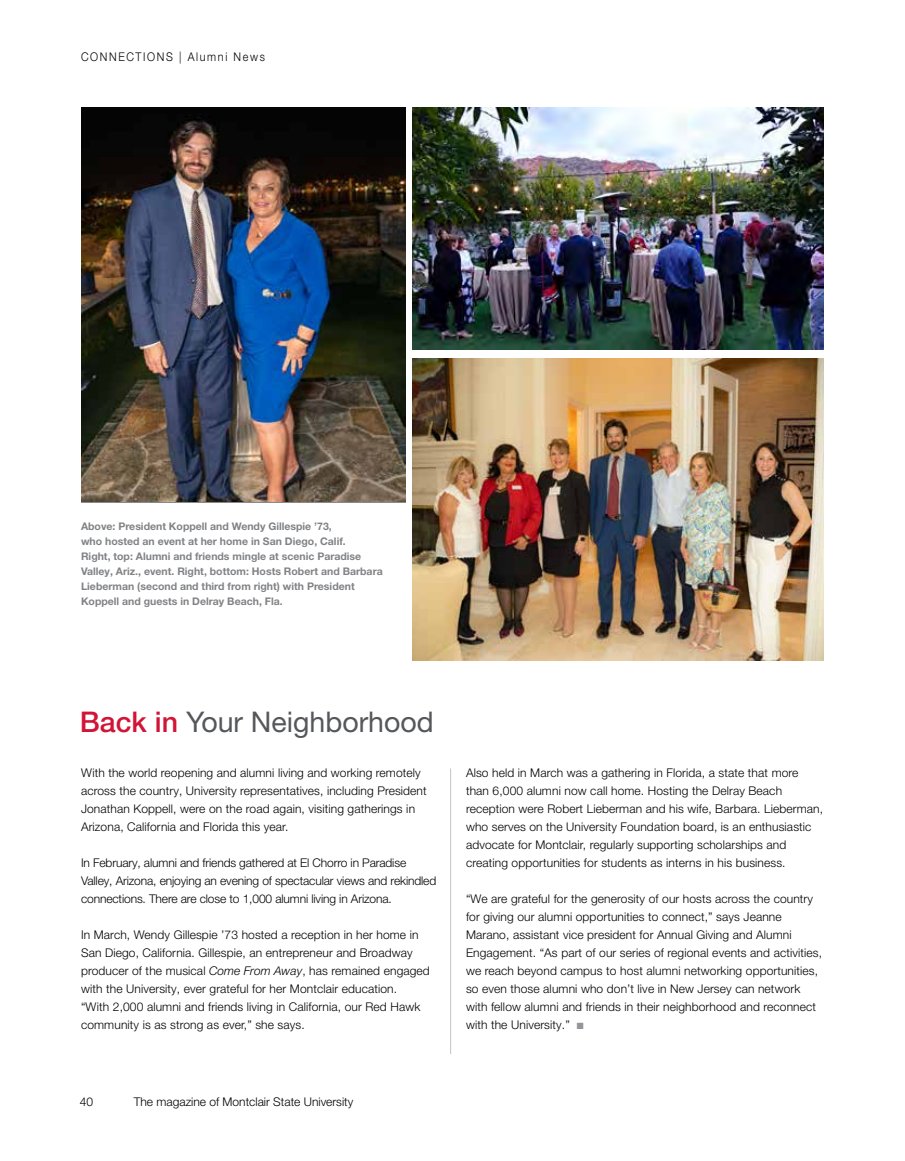
<style>
.page{position:relative;width:905px;height:1161px;background:#fff}
.page>*{position:absolute;margin:0;border:0;box-sizing:border-box;transform-origin:0 0}
.t1{font:28.5px "Helvetica Neue LT Pro";color:#55575a}
.t2{font:300 12px/18px "Helvetica Neue LT Pro";letter-spacing:.01em;color:#000}
.t3{font:300 12px/18px "Helvetica Neue LT Pro";letter-spacing:-.01em;color:#000}
.t4{font:300 12px "Helvetica Neue LT Pro";letter-spacing:.15em;color:#000;scale:.9 1}
.t5{font:700 10.5px/15px "Helvetica Neue LT Pro";color:#808285}
.s1{font-weight:500;color:#d21437}
.s2{font-style:italic}
.s3{color:#939598}
</style>
<div class="page">
<hr style="left:450px;top:768px;width:1px;height:286px;background:#c5c4c4">
<img style="left:81px;top:107px;width:324px;height:395px">
<img style="left:412px;top:358px;width:412px;height:302px">
<img style="left:412px;top:107px;width:412px;height:242px">
<p class="t4" style="left:81px;top:49px;width:206px">CONNECTIONS | Alumni News</p>
<p class="t5" style="left:81px;top:518px;width:303px">Above: President Koppell and Wendy Gillespie ’73,<br>who hosted an event at her home in San Diego, Calif.<br>Right, top: Alumni and friends mingle at scenic Paradise Valley, Ariz., event. Right, bottom: Hosts Robert and Barbara Lieberman (second and third from right) with President Koppell and guests in Delray Beach, Fla.</p>
<h1 class="t1" style="left:80px;top:705px;width:355px"><span class="s1">Back in</span> Your Neighborhood</h1>
<p class="t2" style="left:81px;top:764px;width:347px">With the world reopening and alumni living and working remotely across the country, University representatives, including President Jonathan Koppell, were on the road again, visiting gatherings in Arizona, California and Florida this year.</p>
<p class="t3" style="left:81px;top:854px;width:357px">In February, alumni and friends gathered at El Chorro in Paradise<br>Valley, Arizona, enjoying an evening of spectacular views and rekindled connections. There are close to 1,000 alumni living in Arizona.</p>
<p class="t2" style="left:81px;top:926px;width:350px">In March, Wendy Gillespie ’73 hosted a reception in her home in San Diego, California. Gillespie, an entrepreneur and Broadway producer of the musical <span class="s2">Come From Away</span>, has remained engaged with the University, ever grateful for her Montclair education.<br>“With 2,000 alumni and friends living in California, our Red Hawk community is as strong as ever,” she says.</p>
<p class="t2" style="left:80px;top:1093px;width:15px">40</p>
<p class="t2" style="left:134px;top:1093px;width:221px">The magazine of Montclair State University</p>
<p class="t2" style="left:466px;top:764px;width:358px">Also held in March was a gathering in Florida, a state that more than 6,000 alumni now call home. Hosting the Delray Beach reception were Robert Lieberman and his wife, Barbara. Lieberman, who serves on the University Foundation board, is an enthusiastic advocate for Montclair, regularly supporting scholarships and creating opportunities for students as interns in his business.</p>
<p class="t2" style="left:466px;top:890px;width:357px">“We are grateful for the generosity of our hosts across the country for giving our alumni opportunities to connect,” says Jeanne Marano, assistant vice president for Annual Giving and Alumni Engagement. “As part of our series of regional events and activities, we reach beyond campus to host alumni networking opportunities, so even those alumni who don’t live in New Jersey can network with fellow alumni and friends in their neighborhood and reconnect with the University.” <span class="s3">■</span></p>
</div>
